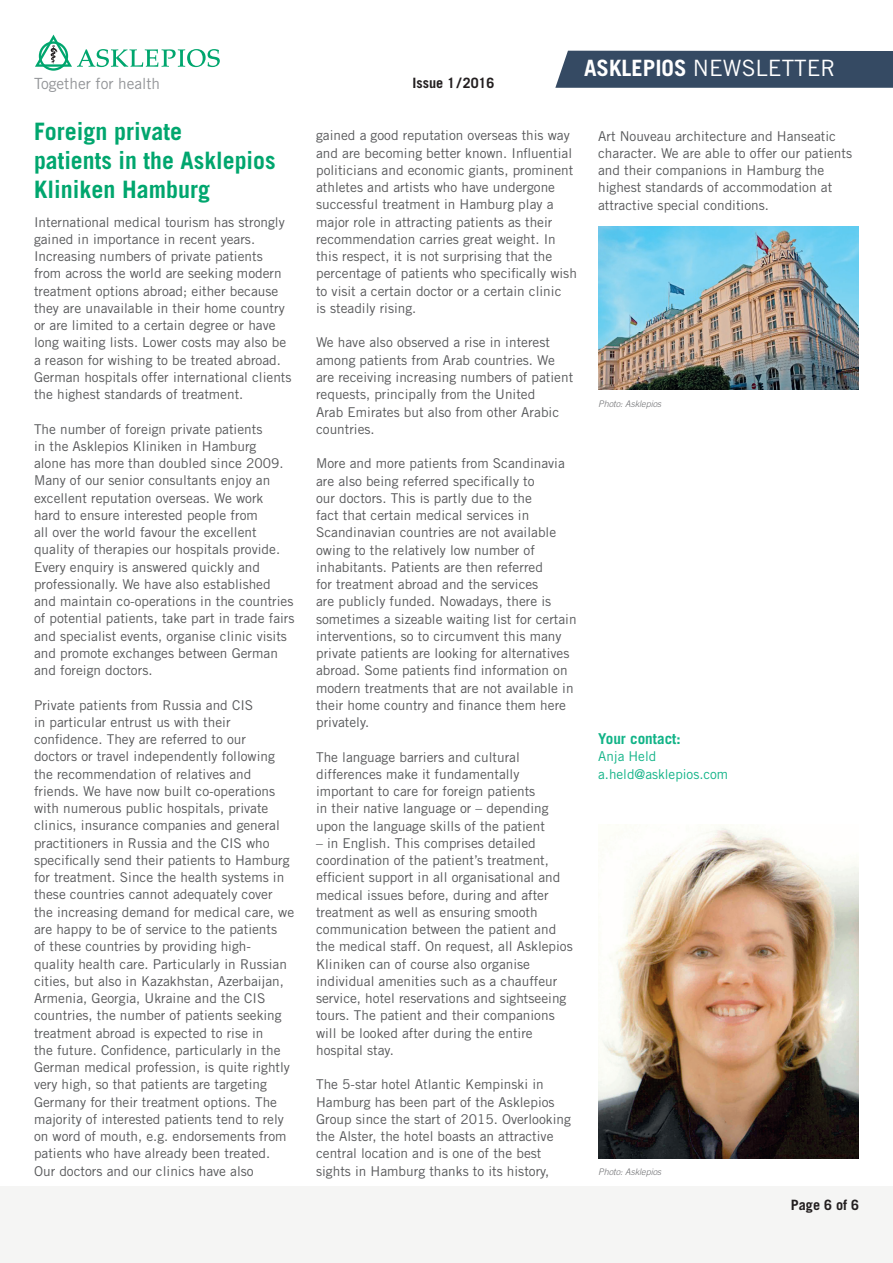
<style>
.page{position:relative;width:893px;height:1263px;background:#fff}
.page>*{position:absolute;margin:0;border:0;box-sizing:border-box;transform-origin:0 0}
.t1{font:700 24px/28.8px "Trade Gothic LT Std";color:#00a66e}
.t2{font:22.5px "Trade Gothic LT Std";color:#fff}
.t3{font:15.45px "Trade Gothic LT Std";color:#939598}
.t4{font:700 15px "Trade Gothic LT Std";color:#11b387}
.t5{font:700 14.25px "Trade Gothic LT Std";color:#231f20}
.t6{font:13.5px/17.2px "Trade Gothic LT Std";color:#57585a}
.t7{font:13.5px/17.2px "Trade Gothic LT Std";color:#11b387}
.t8{font:italic 300 9px "Trade Gothic LT Std";color:#6c6d70}
.s1{font-weight:700}
</style>
<div class="page">
<img style="left:598px;top:826px;width:261px;height:332px">
<img style="left:598px;top:227px;width:261px;height:163px">
<div style="left:0;top:1186px;width:893px;height:77px;background:#f5f5f4"></div>
<div style="left:555px;top:51px;width:338px;height:37px;background:#354a63"></div>
<svg style="left:35px;top:35px;width:185px;height:36px"></svg>
<p class="t3" style="left:34px;top:74px;width:128px">Together for health</p>
<h1 class="t1" style="left:34px;top:117px;width:243px">Foreign private<br>patients in the Asklepios<br>Kliniken Hamburg</h1>
<p class="t6" style="left:34px;top:213px;width:259px">International medical tourism has strongly gained in importance in recent years.<br>Increasing numbers of private patients from across the world are seeking modern treatment options abroad; either because they are unavailable in their home country or are limited to a certain degree or have long waiting lists. Lower costs may also be a reason for wishing to be treated abroad.<br>German hospitals offer international clients the highest standards of treatment.</p>
<p class="t6" style="left:34px;top:420px;width:262px">The number of foreign private patients<br>in the Asklepios Kliniken in Hamburg<br>alone has more than doubled since 2009.<br>Many of our senior consultants enjoy an excellent reputation overseas. We work<br>hard to ensure interested people from<br>all over the world favour the excellent quality of therapies our hospitals provide.<br>Every enquiry is answered quickly and professionally. We have also established and maintain co-operations in the countries of potential patients, take part in trade fairs and specialist events, organise clinic visits and promote exchanges between German and foreign doctors.</p>
<p class="t6" style="left:34px;top:696px;width:262px">Private patients from Russia and CIS<br>in particular entrust us with their confidence. They are referred to our<br>doctors or travel independently following the recommendation of relatives and friends. We have now built co-operations with numerous public hospitals, private clinics, insurance companies and general practitioners in Russia and the CIS who specifically send their patients to Hamburg for treatment. Since the health systems in these countries cannot adequately cover the increasing demand for medical care, we are happy to be of service to the patients<br>of these countries by providing high&shy;quality health care. Particularly in Russian cities, but also in Kazakhstan, Azerbaijan, Armenia, Georgia, Ukraine and the CIS countries, the number of patients seeking treatment abroad is expected to rise in<br>the future. Confidence, particularly in the German medical profession, is quite rightly very high, so that patients are targeting Germany for their treatment options. The majority of interested patients tend to rely on word of mouth, e.g. endorsements from patients who have already been treated.<br>Our doctors and our clinics have also</p>
<p class="t5" style="left:412px;top:74px;width:83px">Issue 1/2016</p>
<h2 class="t2" style="left:584px;top:55px;width:253px"><span class="s1">ASKLEPIOS</span> NEWSLETTER</h2>
<p class="t6" style="left:316px;top:127px;width:262px">gained a good reputation overseas this way and are becoming better known. Influential politicians and economic giants, prominent athletes and artists who have undergone successful treatment in Hamburg play a major role in attracting patients as their recommendation carries great weight. In this respect, it is not surprising that the percentage of patients who specifically wish to visit a certain doctor or a certain clinic<br>is steadily rising.</p>
<p class="t6" style="left:316px;top:334px;width:259px">We have also observed a rise in interest among patients from Arab countries. We are receiving increasing numbers of patient requests, principally from the United<br>Arab Emirates but also from other Arabic countries.</p>
<p class="t6" style="left:316px;top:455px;width:262px">More and more patients from Scandinavia are also being referred specifically to<br>our doctors. This is partly due to the<br>fact that certain medical services in Scandinavian countries are not available owing to the relatively low number of inhabitants. Patients are then referred<br>for treatment abroad and the services<br>are publicly funded. Nowadays, there is sometimes a sizeable waiting list for certain interventions, so to circumvent this many private patients are looking for alternatives abroad. Some patients find information on modern treatments that are not available in their home country and finance them here privately.</p>
<p class="t6" style="left:316px;top:748px;width:234px">The language barriers and cultural differences make it fundamentally important to care for foreign patients in their native language or – depending upon the language skills of the patient</p>
<p class="t6" style="left:316px;top:834px;width:258px">– in English. This comprises detailed coordination of the patient’s treatment, efficient support in all organisational and medical issues before, during and after treatment as well as ensuring smooth communication between the patient and the medical staff. On request, all Asklepios Kliniken can of course also organise individual amenities such as a chauffeur service, hotel reservations and sightseeing tours. The patient and their companions will be looked after during the entire hospital stay.</p>
<p class="t6" style="left:316px;top:1076px;width:256px">The 5-star hotel Atlantic Kempinski in Hamburg has been part of the Asklepios Group since the start of 2015. Overlooking the Alster, the hotel boasts an attractive central location and is one of the best sights in Hamburg thanks to its history,</p>
<p class="t6" style="left:598px;top:127px;width:255px">Art Nouveau architecture and Hanseatic character. We are able to offer our patients and their companions in Hamburg the highest standards of accommodation at attractive special conditions.</p>
<p class="t8" style="left:598px;top:399px;width:64px">Photo: Asklepios</p>
<p class="t4" style="left:598px;top:729px;width:84px">Your contact:</p>
<p class="t7" style="left:598px;top:748px;width:132px">Anja Held a.held@asklepios.com</p>
<p class="t8" style="left:598px;top:1167px;width:64px">Photo: Asklepios</p>
<p class="t5" style="left:791px;top:1196px;width:70px">Page 6 of 6</p>
</div>
